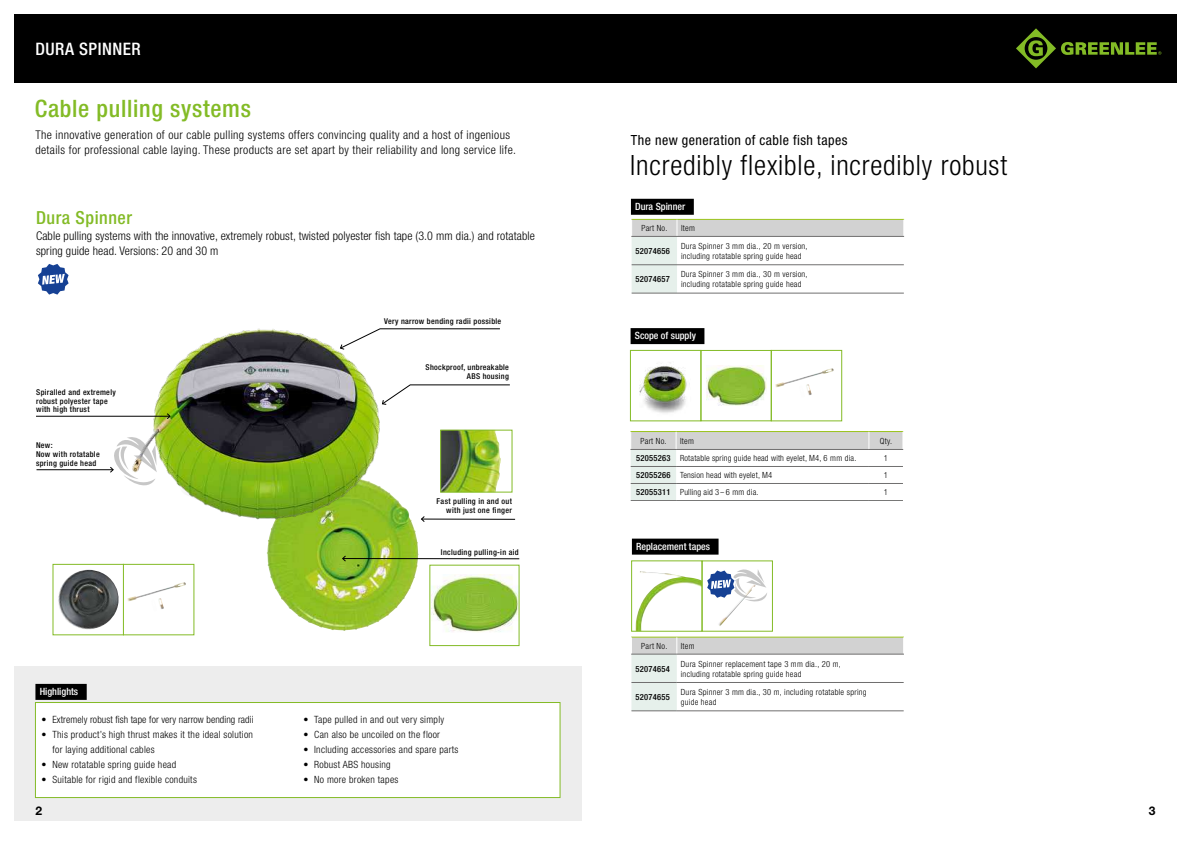
<style>
.page{position:relative;width:1191px;height:842px;background:#fff}
.page>*{position:absolute;margin:0;border:0;box-sizing:border-box;transform-origin:0 0}
.t1{font:300 condensed 28px "Helvetica Neue LT";letter-spacing:.03em;color:#000}
.t2{font:500 condensed 24px "Helvetica Neue LT";letter-spacing:.03em;color:#83bb26}
.t3{font:500 condensed 18px "Helvetica Neue LT";letter-spacing:.03em;color:#83bb26}
.t4{font:500 condensed 17.2px "Helvetica Neue LT";letter-spacing:.03em;color:#fff}
.t5{font:condensed 14px "Helvetica Neue LT";letter-spacing:.03em;color:#000}
.t6{font:300 condensed 12px/15px "Helvetica Neue LT";letter-spacing:.03em;color:#000}
.t7{font:300 condensed 12px/15px "Helvetica Neue LT";letter-spacing:.01em;color:#000}
.t8{font:700 12px "Helvetica Neue LT";color:#000}
.t9{font:300 condensed 10px/15px "Helvetica Neue LT";letter-spacing:.03em;color:#000}
.t10{font:500 condensed 10px "Helvetica Neue LT";color:#fff}
.t11{font:300 condensed 10px "Helvetica Neue LT";letter-spacing:.01em;color:#000}
.t12{font:300 condensed 8.5px/10px "Helvetica Neue LT";letter-spacing:.03em;color:#000}
.t13{font:500 condensed 8.5px "Helvetica Neue LT";letter-spacing:.03em;color:#000}
.t14{font:500 condensed 8px/8.8px "Helvetica Neue LT";letter-spacing:.04em;color:#000}
.s1{font-weight:500}
</style>
<div class="page">
<img style="left:267px;top:492px;width:137px;height:139px">
<img style="left:127px;top:328px;width:261px;height:198px">
<div style="left:14px;top:666px;width:567px;height:155px;background:#ededed"></div>
<div style="left:14px;top:14px;width:1162px;height:68px;background:#000"></div>
<svg style="left:340px;top:328px;width:160px;height:22px"></svg>
<img style="left:442px;top:432px;width:59px;height:58px">
<div style="left:440px;top:430px;width:72px;height:62px;border:1px solid #83bb26"></div>
<hr style="left:421px;top:519px;width:94px;height:1px;background:#000">
<svg style="left:421px;top:516px;width:4px;height:6px"></svg>
<img style="left:58px;top:570px;width:61px;height:60px">
<img style="left:127px;top:582px;width:59px;height:27px">
<div style="left:123px;top:564px;width:71px;height:71px;border:1px solid #83bb26"></div>
<svg style="left:382px;top:384px;width:128px;height:21px"></svg>
<img style="left:432px;top:575px;width:85px;height:57px">
<hr style="left:343px;top:558px;width:176px;height:1px;background:#000">
<svg style="left:342px;top:555px;width:4px;height:7px"></svg>
<hr style="left:36px;top:416px;width:134px;height:1px;background:#000">
<svg style="left:167px;top:413px;width:4px;height:6px"></svg>
<hr style="left:37px;top:469px;width:76px;height:1px;background:#000">
<svg style="left:110px;top:437px;width:47px;height:49px"></svg>
<img style="left:635px;top:571px;width:65px;height:58px">
<div style="left:631px;top:561px;width:71px;height:70px;border:1px solid #83bb26"></div>
<img style="left:718px;top:602px;width:23px;height:24px">
<svg style="left:707px;top:569px;width:60px;height:33px"></svg>
<img style="left:775px;top:368px;width:59px;height:27px">
<div style="left:771px;top:350px;width:71px;height:71px;border:1px solid #83bb26"></div>
<img style="left:639px;top:366px;width:51px;height:47px">
<div style="left:630px;top:350px;width:71px;height:71px;border:1px solid #83bb26"></div>
<img style="left:706px;top:366px;width:60px;height:39px">
<div style="left:700px;top:350px;width:71px;height:71px;border:1px solid #83bb26"></div>
<div style="left:35px;top:702px;width:525px;height:95px;background:#fff"></div>
<div style="left:35px;top:702px;width:525px;height:96px;border:1px solid #83bb26"></div>
<div style="left:35px;top:684px;width:52px;height:16px;background:#000"></div>
<hr style="left:631px;top:293px;width:46px;height:1px;background:#706f6f">
<hr style="left:677px;top:293px;width:227px;height:1px;background:#706f6f">
<svg style="left:631px;top:219px;width:273px;height:74px"></svg>
<hr style="left:631px;top:236px;width:46px;height:1px;background:#706f6f">
<hr style="left:677px;top:236px;width:227px;height:1px;background:#706f6f">
<div style="left:631px;top:199px;width:63px;height:16px;background:#000"></div>
<hr style="left:630px;top:500px;width:46px;height:1px;background:#787877">
<hr style="left:676px;top:500px;width:193px;height:1px;background:#787877">
<hr style="left:869px;top:500px;width:34px;height:1px;background:#787877">
<svg style="left:630px;top:431px;width:273px;height:69px"></svg>
<hr style="left:630px;top:449px;width:46px;height:1px;background:#706f6f">
<hr style="left:676px;top:449px;width:193px;height:1px;background:#706f6f">
<hr style="left:869px;top:449px;width:34px;height:1px;background:#706f6f">
<hr style="left:630px;top:466px;width:46px;height:1px;background:#706f6f">
<hr style="left:676px;top:466px;width:193px;height:1px;background:#706f6f">
<hr style="left:869px;top:466px;width:34px;height:1px;background:#706f6f">
<hr style="left:630px;top:483px;width:46px;height:1px;background:#706f6f">
<hr style="left:676px;top:483px;width:193px;height:1px;background:#706f6f">
<hr style="left:869px;top:483px;width:34px;height:1px;background:#706f6f">
<div style="left:630px;top:328px;width:74px;height:16px;background:#000"></div>
<svg style="left:38px;top:264px;width:31px;height:31px"></svg>
<div style="left:632px;top:539px;width:86px;height:16px;background:#000"></div>
<hr style="left:631px;top:711px;width:46px;height:1px;background:#706f6f">
<hr style="left:677px;top:711px;width:226px;height:1px;background:#706f6f">
<svg style="left:631px;top:637px;width:273px;height:74px"></svg>
<hr style="left:631px;top:654px;width:46px;height:1px;background:#706f6f">
<hr style="left:677px;top:654px;width:227px;height:1px;background:#706f6f">
<svg style="left:1016px;top:28px;width:145px;height:40px"></svg>
<h3 class="t4" style="left:35px;top:39px;width:107px">DURA SPINNER</h3>
<h2 class="t2" style="left:35px;top:94px;width:218px">Cable pulling systems</h2>
<h3 class="t6" style="left:35px;top:127px;width:482px">The innovative generation of our cable pulling systems offers convincing quality and a host of ingenious details for professional cable laying. These products are set apart by their reliability and long service life.</h3>
<h3 class="t3" style="left:36px;top:207px;width:98px">Dura Spinner</h3>
<h3 class="t7" style="left:36px;top:228px;width:500px">Cable pulling systems with the innovative, extremely robust, twisted polyester fish tape (3.0 mm dia.) and rotatable spring guide head. Versions: 20 and 30 m</h3>
<p class="t14" style="left:384px;top:317px;width:119px">Very narrow bending radii possible</p>
<p class="t14" style="left:36px;top:387px;width:81px">Spiralled and extremely robust polyester tape with high thrust</p>
<p class="t14" style="left:36px;top:441px;width:65px">New:<br>Now with rotatable spring guide head</p>
<p class="t14" style="left:425px;top:363px;width:85px;text-align:right">Shockproof, unbreakable<br>ABS housing</p>
<p class="t14" style="left:436px;top:497px;width:77px;text-align:right">Fast pulling in and out with just one finger</p>
<p class="t14" style="left:441px;top:548px;width:79px">Including pulling-in aid</p>
<p class="t10" style="left:40px;top:686px;width:40px">Highlights</p>
<p class="t11" style="left:42px;top:713px;width:213px">• Extremely robust fish tape for very narrow bending radii</p>
<p class="t9" style="left:52px;top:727px;width:202px;text-indent:-11px">• This product’s high thrust makes it the ideal solution for laying additional cables</p>
<p class="t9" style="left:42px;top:757px;width:136px">• New rotatable spring guide head</p>
<p class="t9" style="left:42px;top:772px;width:157px">• Suitable for rigid and flexible conduits</p>
<p class="t9" style="left:303px;top:712px;width:142px">• Tape pulled in and out very simply</p>
<p class="t9" style="left:303px;top:727px;width:138px">• Can also be uncoiled on the floor</p>
<p class="t9" style="left:303px;top:742px;width:156px">• Including accessories and spare parts</p>
<p class="t9" style="left:303px;top:757px;width:89px">• Robust ABS housing</p>
<p class="t9" style="left:303px;top:772px;width:97px">• No more broken tapes</p>
<h3 class="t5" style="left:631px;top:132px;width:218px">The new generation of cable fish tapes</h3>
<h1 class="t1" style="left:630px;top:150px;width:378px">Incredibly flexible, incredibly robust</h1>
<p class="t10" style="left:635px;top:201px;width:52px">Dura Spinner</p>
<p class="t12" style="left:641px;top:223px;width:28px">Part No.</p>
<p class="t12" style="left:681px;top:223px;width:15px">Item</p>
<p class="t13" style="left:635px;top:246px;width:36px">52074656</p>
<p class="t12" style="left:681px;top:241px;width:128px">Dura Spinner 3 mm dia., 20 m version, including rotatable spring guide head</p>
<p class="t13" style="left:635px;top:274px;width:36px">52074657</p>
<p class="t12" style="left:681px;top:269px;width:128px">Dura Spinner 3 mm dia., 30 m version, including rotatable spring guide head</p>
<p class="t10" style="left:635px;top:330px;width:63px">Scope of supply</p>
<p class="t12" style="left:640px;top:436px;width:28px">Part No.</p>
<p class="t12" style="left:680px;top:436px;width:15px">Item</p>
<p class="t12" style="left:880px;top:436px;width:14px">Qty.</p>
<p class="t12" style="left:636px;top:453px;width:222px"><span class="s1">52055263</span> Rotatable spring guide head with eyelet, M4, 6 mm dia.</p>
<p class="t12" style="left:884px;top:453px;width:6px">1</p>
<p class="t12" style="left:636px;top:470px;width:137px"><span class="s1">52055266</span> Tension head with eyelet, M4</p>
<p class="t12" style="left:884px;top:470px;width:6px">1</p>
<p class="t12" style="left:636px;top:487px;width:124px"><span class="s1">52055311</span> Pulling aid 3-6 mm dia.</p>
<p class="t12" style="left:884px;top:487px;width:6px">1</p>
<p class="t10" style="left:636px;top:540px;width:75px">Replacement tapes</p>
<p class="t12" style="left:641px;top:641px;width:28px">Part No.</p>
<p class="t12" style="left:681px;top:641px;width:15px">Item</p>
<p class="t13" style="left:635px;top:663px;width:36px">52074654</p>
<p class="t12" style="left:681px;top:659px;width:161px">Dura Spinner replacement tape 3 mm dia., 20 m, including rotatable spring guide head</p>
<p class="t13" style="left:635px;top:692px;width:36px">52074655</p>
<p class="t12" style="left:681px;top:687px;width:187px">Dura Spinner 3 mm dia., 30 m, including rotatable spring guide head</p>
<h3 class="t8" style="left:35px;top:803px;width:8px">2</h3>
<h3 class="t8" style="left:1148px;top:803px;width:8px">3</h3>
</div>
